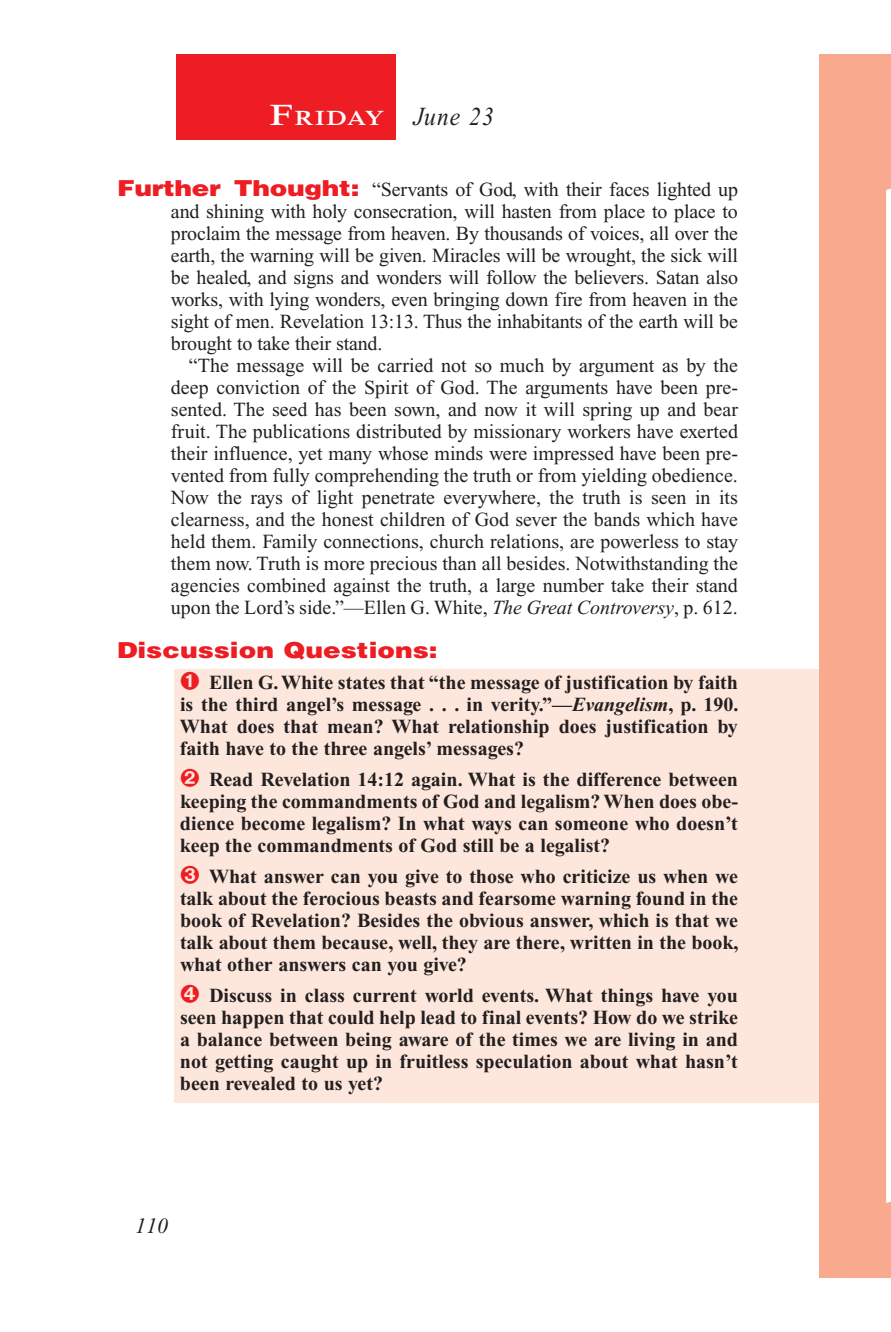
<style>
.page{position:relative;width:891px;height:1332px;background:#fff}
.page>*{position:absolute;margin:0;border:0;box-sizing:border-box;transform-origin:0 0}
.Lesson_Dates{font:italic 26px "Times New Roman PS Std";letter-spacing:.05em;color:#231f20;scale:.9 1}
.Question{font:900 22px "Helvetica LT Std";color:#ee1d23;scale:1.2 1}
.t1{font:italic 22px "Times New Roman PS Std";color:#231f20}
.Daily_Header{font:600 21px "Times NRMT Std";letter-spacing:.035em;color:#fff;scale:1.1 1}
.Numbered_Bullet_List{font:700 20px/22px "Times New Roman PS Std";color:#231f20;text-align:justify}
.Body{font:20px/22px "Times New Roman PS Std";color:#231f20;text-align:justify}
.Question_NO_SB{font:20px/22px "Times New Roman PS Std";letter-spacing:-.01em;color:#231f20;text-align:justify}
.s1{font-size:30px}
.s2{font-family:"Helvetica LT Std";font-weight:900;font-size:22px;color:#ee1d23}
.s3{font-style:italic}
</style>
<div class="page">
<div style="left:819px;top:54px;width:72px;height:1224px;background:#f8a98e"></div>
<div style="left:176px;top:54px;width:220px;height:86px;background:#ee1d23"></div>
<div style="left:175px;top:669px;width:644px;height:433px;background:#fde7dc"></div>
<p class="Daily_Header" style="left:270px;top:106px;width:106px"><span class="s1">F</span>riday</p>
<p class="Lesson_Dates" style="left:414px;top:102px;width:91px">June 23</p>
<p class="Question_NO_SB" style="left:171px;top:178px;width:569px;text-indent:-54px"><span class="s2">Further Thought:</span> “Servants of God, with their faces lighted up and shining with holy consecration, will hasten from place to place to proclaim the message from heaven. By thousands of voices, all over the earth, the warning will be given. Miracles will be wrought, the sick will be healed, and signs and wonders will follow the believers. Satan also works, with lying wonders, even bringing down fire from heaven in the sight of men. Revelation 13:13. Thus the inhabitants of the earth will be brought to take their stand.</p>
<p class="Body" style="left:171px;top:354px;width:569px;text-indent:18px">“The message will be carried not so much by argument as by the deep conviction of the Spirit of God. The arguments have been pre&shy;sented. The seed has been sown, and now it will spring up and bear fruit. The publications distributed by missionary workers have exerted their influence, yet many whose minds were impressed have been pre&shy;vented from fully comprehending the truth or from yielding obedience.<br>Now the rays of light penetrate everywhere, the truth is seen in its clearness, and the honest children of God sever the bands which have held them. Family connections, church relations, are powerless to stay them now. Truth is more precious than all besides. Notwithstanding the agencies combined against the truth, a large number take their stand upon the Lord’s side.”—Ellen G. White, <span class="s3">The Great Controversy</span>, p. 612.</p>
<p class="Question" style="left:117px;top:636px;width:269px">Discussion Questions:</p>
<p class="Numbered_Bullet_List" style="left:180px;top:671px;width:560px;text-indent:29px">Ellen G. White states that “the message of justification by faith is the third angel’s message . . . in verity.”—<span class="s3">Evangelism</span>, p. 190.<br>What does that mean? What relationship does justification by faith have to the three angels’ messages?</p>
<p class="Numbered_Bullet_List" style="left:180px;top:768px;width:560px;text-indent:29px">Read Revelation 14:12 again. What is the difference between keeping the commandments of God and legalism? When does obe&shy;dience become legalism? In what ways can someone who doesn’t keep the commandments of God still be a legalist?</p>
<p class="Numbered_Bullet_List" style="left:180px;top:865px;width:560px;text-indent:29px">What answer can you give to those who criticize us when we talk about the ferocious beasts and fearsome warning found in the book of Revelation? Besides the obvious answer, which is that we talk about them because, well, they are there, written in the book, what other answers can you give?</p>
<p class="Numbered_Bullet_List" style="left:180px;top:984px;width:560px;text-indent:29px">Discuss in class current world events. What things have you seen happen that could help lead to final events? How do we strike a balance between being aware of the times we are living in and not getting caught up in fruitless speculation about what hasn’t been revealed to us yet?</p>
<p class="t1" style="left:135px;top:1214px;width:34px">110</p>
</div>
